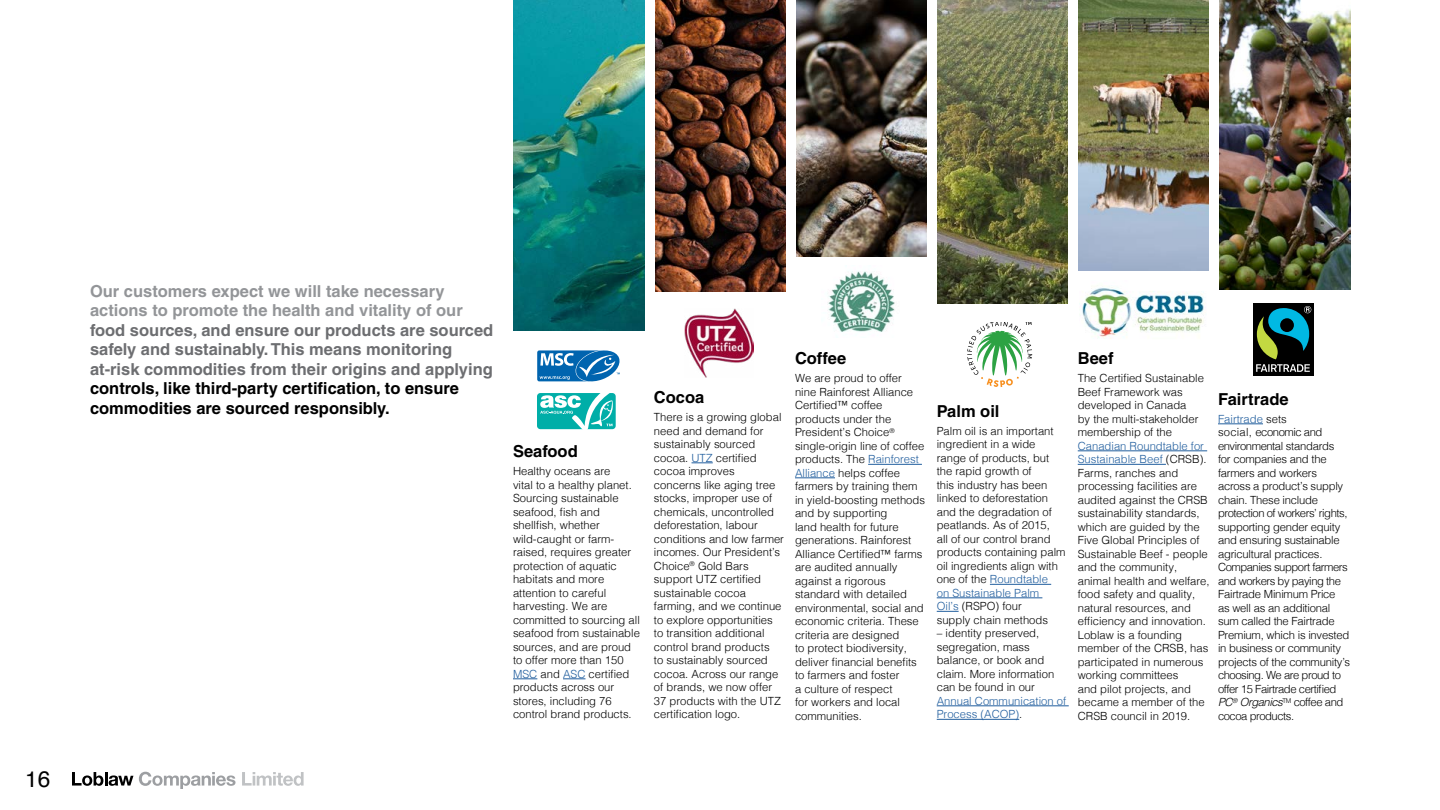
<style>
.page{position:relative;width:1440px;height:810px;background:#fff}
.page>*{position:absolute;margin:0;border:0;box-sizing:border-box;transform-origin:0 0}
.t1{font:22.5px "Helvetica";color:#000}
.P_greys{font:700 16.5px/19.5px "Helvetica";color:#6d6e71}
.t2{font:700 16.5px "Helvetica";color:#000}
.t3{font:300 11.25px/13.5px "Helvetica";color:#000}
.t4{font:300 11.25px/13.5px "Helvetica";letter-spacing:-.02em;color:#000}
.s1{color:#939598}
.s2{color:#000}
.s3{color:#215e9e}
.s4{font-style:italic}
</style>
<div class="page">
<svg style="left:72px;top:772px;width:61px;height:14px"></svg>
<svg style="left:139px;top:772px;width:97px;height:17px"></svg>
<svg style="left:242px;top:772px;width:62px;height:14px"></svg>
<img style="left:513px;top:0;width:132px;height:331px">
<svg style="left:537px;top:350px;width:83px;height:32px;background:#448dc4"></svg>
<svg style="left:537px;top:393px;width:79px;height:37px"></svg>
<svg style="left:513px;top:679px;width:24px;height:1px"></svg>
<svg style="left:563px;top:679px;width:23px;height:1px"></svg>
<img style="left:655px;top:0;width:131px;height:292px">
<img style="left:684px;top:308px;width:70px;height:70px">
<svg style="left:692px;top:463px;width:21px;height:1px"></svg>
<img style="left:796px;top:0;width:131px;height:256px">
<img style="left:828px;top:271px;width:67px;height:61px">
<hr style="left:868px;top:464px;width:54px;height:1px;background:#215e9e">
<hr style="left:795px;top:478px;width:40px;height:1px;background:#215e9e">
<img style="left:937px;top:0;width:131px;height:304px">
<svg style="left:967px;top:322px;width:65px;height:65px"></svg>
<hr style="left:990px;top:584px;width:61px;height:1px;background:#215e9e">
<hr style="left:937px;top:598px;width:105px;height:1px;background:#215e9e">
<svg style="left:937px;top:611px;width:22px;height:1px"></svg>
<hr style="left:937px;top:706px;width:132px;height:1px;background:#215e9e">
<hr style="left:937px;top:719px;width:82px;height:1px;background:#215e9e">
<img style="left:1078px;top:0;width:131px;height:270px">
<img style="left:1082px;top:287px;width:122px;height:52px">
<hr style="left:1078px;top:451px;width:129px;height:1px;background:#215e9e">
<hr style="left:1078px;top:464px;width:88px;height:1px;background:#215e9e">
<img style="left:1219px;top:0;width:131px;height:290px">
<div style="left:1251px;top:302px;width:64px;height:76px;background:linear-gradient(to right,#fff,#fff)"></div>
<div style="left:1253px;top:304px;width:61px;height:72px;background:#000"></div>
<svg style="left:1256px;top:306px;width:55px;height:66px"></svg>
<hr style="left:1218px;top:424px;width:45px;height:1px;background:#215e9e">
<h1 class="t1" style="left:25px;top:762px;width:27px">16</h1>
<p class="P_greys" style="left:90px;top:281px;width:405px"><span class="s1">Our customers expect we will take necessary actions to promote the health and vitality of our </span>food sources, and ensure our products are sourced safely and sustainably. This means monitoring at-risk commodities from their origins and applying <span class="s2">controls, like third-party certification, to ensure commodities are sourced responsibly.</span></p>
<h2 class="t2" style="left:513px;top:442px;width:66px">Seafood</h2>
<p class="t3" style="left:513px;top:464px;width:128px">Healthy oceans are<br>vital to a healthy planet.<br>Sourcing sustainable seafood, fish and shellfish, whether wild-caught or farm&shy;raised, requires greater protection of aquatic habitats and more attention to careful harvesting. We are committed to sourcing all seafood from sustainable sources, and are proud to offer more than 150<br><span class="s3">MSC</span> and <span class="s3">ASC</span> certified products across our stores, including 76 control brand products.</p>
<h2 class="t2" style="left:654px;top:388px;width:52px">Cocoa</h2>
<p class="t3" style="left:654px;top:410px;width:132px">There is a growing global need and demand for sustainably sourced cocoa. <span class="s3">UTZ</span> certified cocoa improves concerns like aging tree stocks, improper use of chemicals, uncontrolled deforestation, labour conditions and low farmer incomes. Our President’s<br>Choice<sup>®</sup> Gold Bars support UTZ certified sustainable cocoa farming, and we continue to explore opportunities to transition additional control brand products<br>to sustainably sourced cocoa. Across our range of brands, we now offer<br>37 products with the UTZ certification logo.</p>
<h2 class="t2" style="left:795px;top:349px;width:53px">Coffee</h2>
<p class="t3" style="left:795px;top:371px;width:132px">We are proud to offer nine Rainforest Alliance<br>Certified™ coffee products under the<br>President’s Choice<sup>® </sup>single-origin line of coffee products. The <span class="s3">Rainforest<br>Alliance</span> helps coffee farmers by training them in yield-boosting methods and by supporting<br>land health for future generations. Rainforest<br>Alliance Certified™ farms are audited annually against a rigorous standard with detailed environmental, social and economic criteria. These criteria are designed<br>to protect biodiversity, deliver financial benefits to farmers and foster<br>a culture of respect<br>for workers and local communities.</p>
<h2 class="t2" style="left:937px;top:401px;width:64px">Palm oil</h2>
<p class="t3" style="left:937px;top:423px;width:130px">Palm oil is an important ingredient in a wide range of products, but the rapid growth of<br>this industry has been linked to deforestation and the degradation of peatlands. As of 2015,<br>all of our control brand products containing palm oil ingredients align with one of the <span class="s3">Roundtable<br>on Sustainable Palm<br>Oil’s</span> (RSPO) four<br>supply chain methods</p>
<p class="t3" style="left:937px;top:626px;width:131px">– identity preserved, segregation, mass balance, or book and claim. More information can be found in our<br><span class="s3">Annual Communication of<br>Process (ACOP)</span>.</p>
<h2 class="t2" style="left:1078px;top:349px;width:37px">Beef</h2>
<p class="t3" style="left:1078px;top:371px;width:133px">The Certified Sustainable<br>Beef Framework was developed in Canada<br>by the multi-stakeholder membership of the<br><span class="s3">Canadian Roundtable for<br>Sustainable Beef</span> (CRSB).<br>Farms, ranches and processing facilities are audited against the CRSB sustainability standards, which are guided by the<br>Five Global Principles of<br>Sustainable Beef - people and the community, animal health and welfare, food safety and quality, natural resources, and efficiency and innovation.<br>Loblaw is a founding member of the CRSB, has participated in numerous working committees<br>and pilot projects, and became a member of the<br>CRSB council in 2019.</p>
<h2 class="t2" style="left:1218px;top:389px;width:72px">Fairtrade</h2>
<p class="t4" style="left:1218px;top:411px;width:133px"><span class="s3">Fairtrade</span> sets<br>social, economic and environmental standards for companies and the farmers and workers across a product’s supply chain. These include protection of workers’ rights, supporting gender equity and ensuring sustainable agricultural practices.<br>Companies support farmers and workers by paying the<br>Fairtrade Minimum Price as well as an additional sum called the Fairtrade<br>Premium, which is invested in business or community projects of the community’s choosing. We are proud to offer 15 Fairtrade certified<br><span class="s4">PC</span><sup>®</sup> <span class="s4">Organics</span><sup>TM</sup> coffee and cocoa products.</p>
</div>
